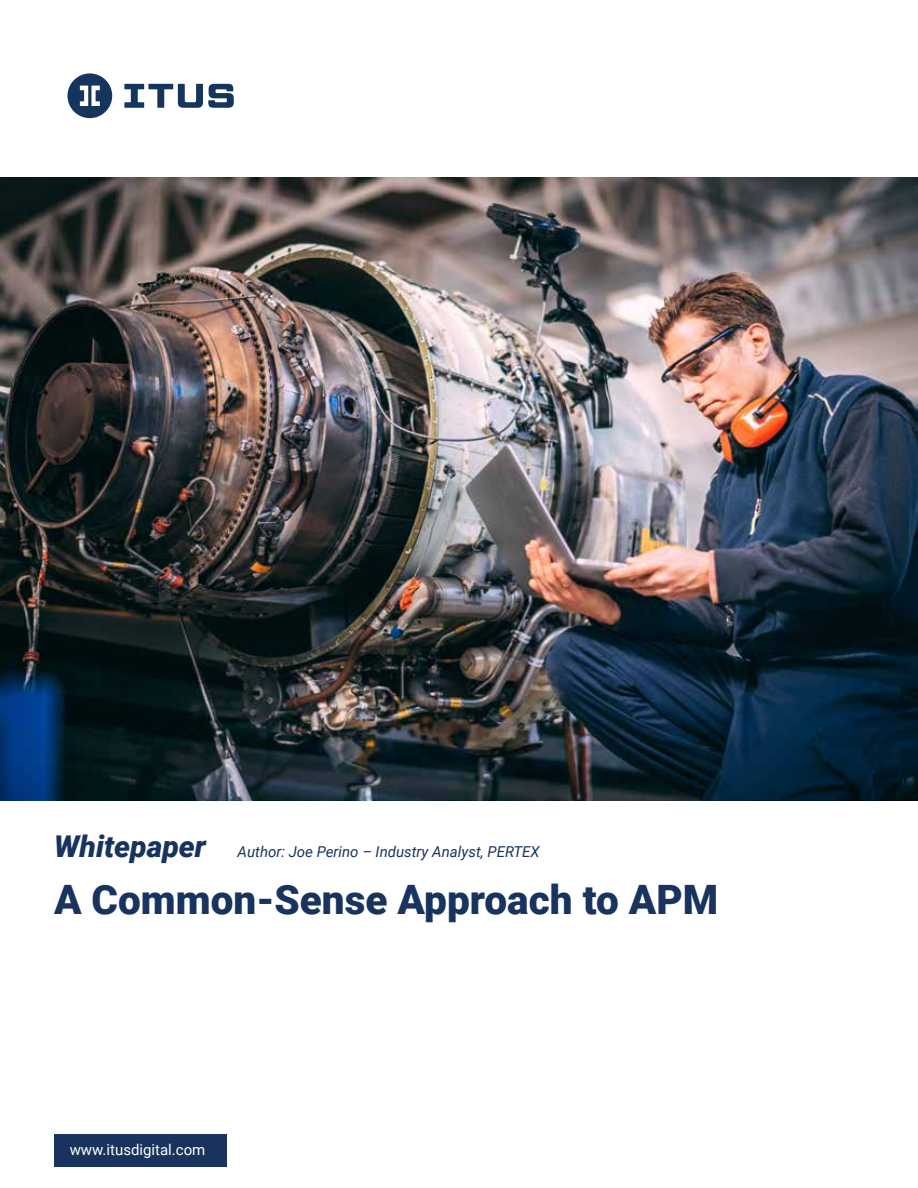
<style>
.page{position:relative;width:918px;height:1188px;background:#fff}
.page>*{position:absolute;margin:0;border:0;box-sizing:border-box;transform-origin:0 0}
.t1{font:900 40.5px "Roboto";color:#18335e}
.t2{font:italic 15px "Roboto";color:#18335e}
.t3{font:15px "Roboto";color:#fff}
.s1{font-weight:900;font-size:30px}
</style>
<div class="page">
<img style="left:0;top:177px;width:918px;height:623px">
<div style="left:67px;top:73px;width:45px;height:45px;background:#16355e;border-radius:50%"></div>
<svg style="left:80px;top:86px;width:20px;height:20px"></svg>
<svg style="left:124px;top:84px;width:110px;height:24px"></svg>
<div style="left:54px;top:1134px;width:173px;height:33px;background:#18335e"></div>
<p class="t2" style="left:54px;top:841px;width:487px"><span class="s1">Whitepaper</span> Author: Joe Perino – Industry Analyst, PERTEX</p>
<h1 class="t1" style="left:54px;top:871px;width:666px">A Common-Sense Approach to APM</h1>
<p class="t3" style="left:70px;top:1139px;width:137px">www.itusdigital.com</p>
</div>
